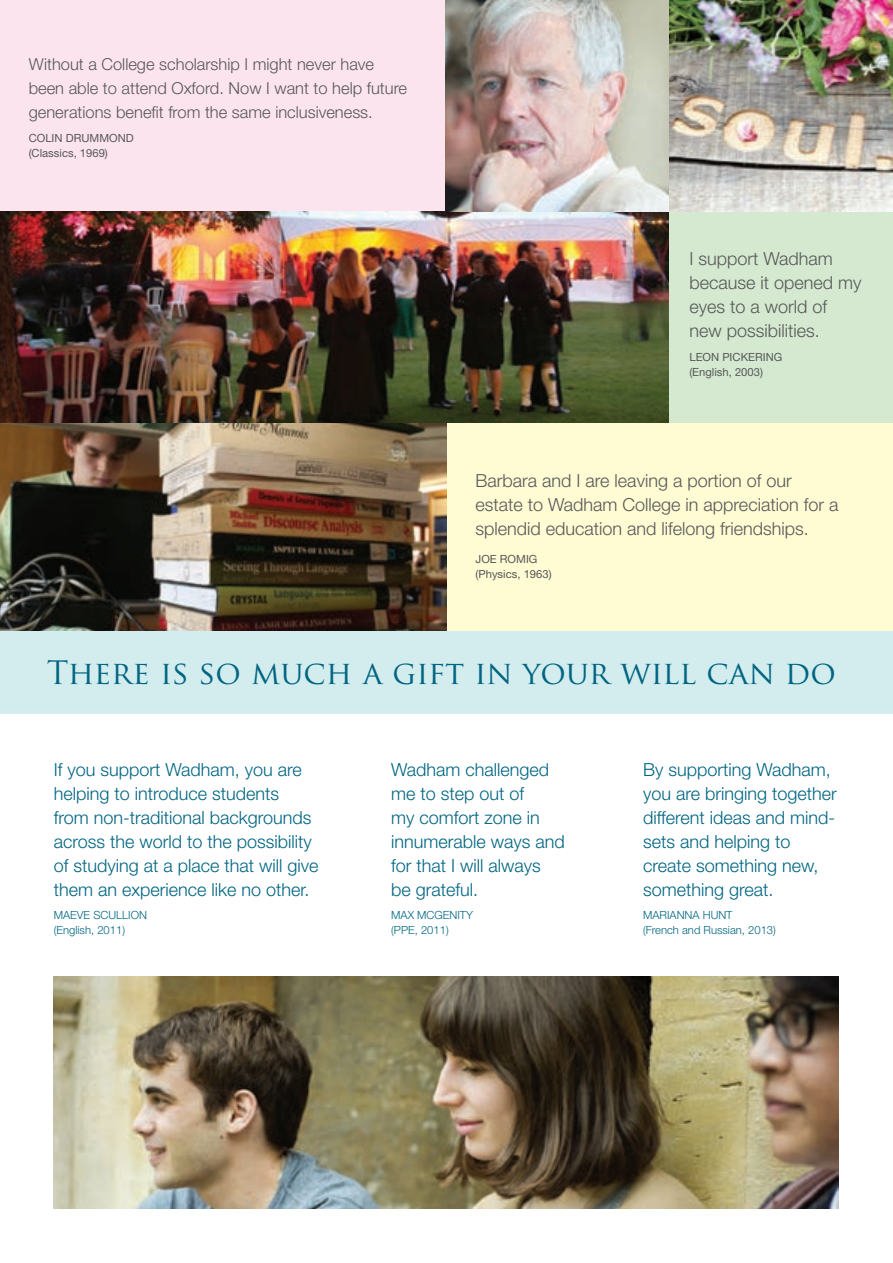
<style>
.page{position:relative;width:893px;height:1263px;background:#fff}
.page>*{position:absolute;margin:0;border:0;box-sizing:border-box;transform-origin:0 0}
.t1{font:31.5px "Trajan Pro";color:#016582}
.t2{font:300 18px/24px "Helvetica Neue LT";color:#016582}
.t3{font:300 18px/24px "Helvetica Neue LT";color:#57585a}
.t4{font:300 16.5px/24px "Helvetica Neue LT";color:#57585a}
.t5{font:300 11.25px/15px "Helvetica Neue LT";color:#016582}
.t6{font:11.25px/15px "Helvetica Neue LT";color:#57585a}
</style>
<div class="page">
<div style="left:445px;top:421px;width:448px;height:211px;background:#fffbd3"></div>
<img style="left:0;top:422px;width:446px;height:209px">
<div style="left:0;top:0;width:446px;height:211px;background:#fce4ee"></div>
<img style="left:0;top:211px;width:669px;height:211px">
<div style="left:669px;top:211px;width:223px;height:211px;background:#d4e9cf"></div>
<img style="left:669px;top:0;width:223px;height:211px">
<div style="left:0;top:631px;width:893px;height:83px;background:#d3edef"></div>
<img style="left:54px;top:977px;width:784px;height:232px">
<img style="left:445px;top:0;width:224px;height:211px">
<p class="t4" style="left:29px;top:52px;width:380px">Without a College scholarship I might never have been able to attend Oxford. Now I want to help future generations benefit from the same inclusiveness.</p>
<p class="t6" style="left:29px;top:130px;width:107px">COLIN DRUMMOND (Classics, 1969)</p>
<p class="t3" style="left:689px;top:246px;width:174px">I support Wadham because it opened my eyes to a world of new possibilities.</p>
<p class="t6" style="left:689px;top:349px;width:94px">LEON PICKERING (English, 2003)</p>
<p class="t3" style="left:476px;top:468px;width:364px">Barbara and I are leaving a portion of our estate to Wadham College in appreciation for a splendid education and lifelong friendships.</p>
<p class="t6" style="left:476px;top:552px;width:78px">JOE ROMIG (Physics, 1963)</p>
<h1 class="t1" style="left:47px;top:652px;width:790px">There is so much a gift in your will can do</h1>
<p class="t2" style="left:54px;top:758px;width:266px">If you support Wadham, you are helping to introduce students from non-traditional backgrounds across the world to the possibility of studying at a place that will give them an experience like no other.</p>
<p class="t5" style="left:54px;top:907px;width:95px">MAEVE SCULLION (English, 2011)</p>
<p class="t2" style="left:391px;top:758px;width:175px">Wadham challenged me to step out of<br>my comfort zone in innumerable ways and for that I will always be grateful.</p>
<p class="t5" style="left:391px;top:907px;width:83px">MAX MCGENITY (PPE, 2011)</p>
<p class="t2" style="left:643px;top:758px;width:195px">By supporting Wadham, you are bringing together different ideas and mind&shy;sets and helping to create something new, something great.</p>
<p class="t5" style="left:643px;top:907px;width:134px">MARIANNA HUNT<br>(French and Russian, 2013)</p>
</div>
